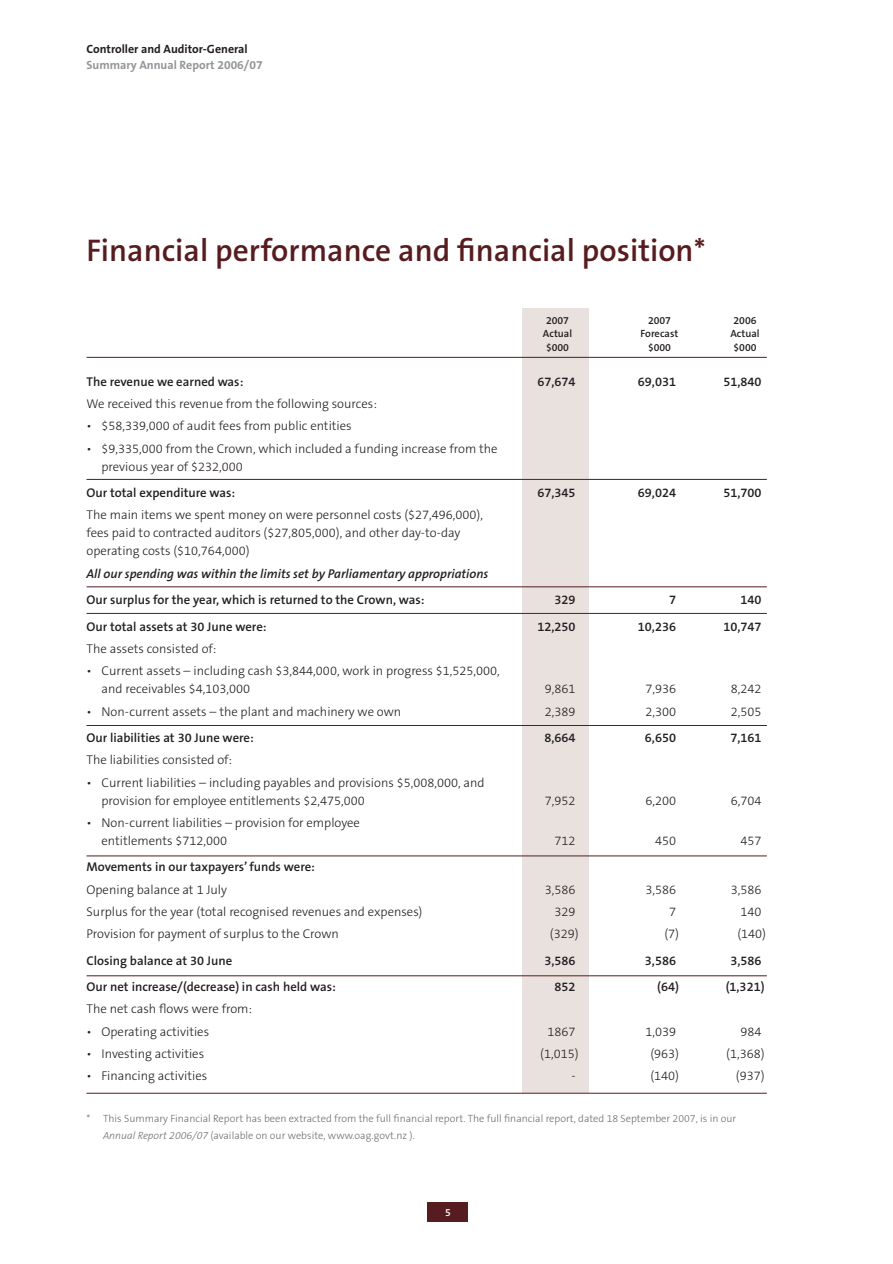
<style>
.page{position:relative;width:893px;height:1264px;background:#fff}
.page>*{position:absolute;margin:0;border:0;box-sizing:border-box;transform-origin:0 0}
.t1{font:600 31.5px "The Sans OT6";color:#571c1f}
.t2{font:300 12.75px/18px "The Sans OT3";color:#231f20}
.t3{font:600 12.75px "The Sans OT6";color:#231f20}
.t4{font:italic 600 12.75px "The Sans OT6";color:#231f20}
.t5{font:700 12px "The Sans OT7";color:#231f20}
.t6{font:700 12px "The Sans OT7";color:#939598}
.t7{font:300 10.5px/16.5px "The Sans OT3";color:#6d6e70}
.t8{font:600 10.5px "The Sans OT6";color:#231f20}
.t9{font:600 10.5px "The Sans OT6";color:#fff}
.s1{font-style:italic}
</style>
<div class="page">
<div style="left:428px;top:1202px;width:40px;height:19px;background:#571c1f"></div>
<div style="left:522px;top:308px;width:67px;height:784px;background:#e8e1de"></div>
<hr style="left:87px;top:357px;width:680px;height:1px;background:#571c1f">
<hr style="left:87px;top:479px;width:680px;height:1px;background:#571c1f">
<hr style="left:87px;top:586px;width:680px;height:1px;background:#571c1f">
<hr style="left:87px;top:613px;width:680px;height:1px;background:#571c1f">
<hr style="left:87px;top:725px;width:680px;height:1px;background:#571c1f">
<hr style="left:87px;top:855px;width:680px;height:1px;background:#571c1f">
<hr style="left:87px;top:975px;width:680px;height:1px;background:#571c1f">
<hr style="left:87px;top:1092px;width:680px;height:1px;background:#571c1f">
<p class="t5" style="left:87px;top:44px;width:163px">Controller and Auditor-General</p>
<p class="t6" style="left:87px;top:60px;width:178px">Summary Annual Report 2006/07</p>
<h1 class="t1" style="left:87px;top:237px;width:621px">Financial performance and financial position*</h1>
<p class="t8" style="left:546px;top:316px;width:25px">2007</p>
<p class="t8" style="left:648px;top:316px;width:25px">2007</p>
<p class="t8" style="left:733px;top:316px;width:25px">2006</p>
<p class="t8" style="left:543px;top:329px;width:31px">Actual</p>
<p class="t8" style="left:641px;top:329px;width:39px">Forecast</p>
<p class="t8" style="left:730px;top:329px;width:31px">Actual</p>
<p class="t8" style="left:546px;top:343px;width:25px">$000</p>
<p class="t8" style="left:648px;top:343px;width:25px">$000</p>
<p class="t8" style="left:733px;top:343px;width:25px">$000</p>
<p class="t3" style="left:87px;top:376px;width:158px">The revenue we earned was:</p>
<p class="t3" style="left:537px;top:376px;width:40px">67,674</p>
<p class="t3" style="left:638px;top:376px;width:40px">69,031</p>
<p class="t3" style="left:723px;top:376px;width:40px">51,840</p>
<p class="t2" style="left:87px;top:396px;width:292px">We received this revenue from the following sources:</p>
<p class="t2" style="left:87px;top:418px;width:267px">• $58,339,000 of audit fees from public entities</p>
<p class="t2" style="left:102px;top:440px;width:398px;text-indent:-15px">• $9,335,000 from the Crown, which included a funding increase from the previous year of $232,000</p>
<p class="t3" style="left:87px;top:488px;width:150px">Our total expenditure was:</p>
<p class="t3" style="left:537px;top:488px;width:40px">67,345</p>
<p class="t3" style="left:638px;top:488px;width:40px">69,024</p>
<p class="t3" style="left:723px;top:488px;width:40px">51,700</p>
<p class="t2" style="left:87px;top:507px;width:398px">The main items we spent money on were personnel costs ($27,496,000), fees paid to contracted auditors ($27,805,000), and other day-to-day operating costs ($10,764,000)</p>
<p class="t4" style="left:87px;top:568px;width:403px">All our spending was within the limits set by Parliamentary appropriations</p>
<p class="t3" style="left:87px;top:595px;width:339px">Our surplus for the year, which is returned to the Crown, was:</p>
<p class="t3" style="left:555px;top:595px;width:23px">329</p>
<p class="t3" style="left:669px;top:595px;width:9px">7</p>
<p class="t3" style="left:741px;top:595px;width:23px">140</p>
<p class="t3" style="left:87px;top:621px;width:182px">Our total assets at 30 June were:</p>
<p class="t3" style="left:537px;top:621px;width:40px">12,250</p>
<p class="t3" style="left:638px;top:621px;width:40px">10,236</p>
<p class="t3" style="left:723px;top:621px;width:40px">10,747</p>
<p class="t2" style="left:87px;top:641px;width:131px">The assets consisted of:</p>
<p class="t2" style="left:102px;top:663px;width:400px;text-indent:-15px">• Current assets – including cash $3,844,000, work in progress $1,525,000, and receivables $4,103,000</p>
<p class="t2" style="left:545px;top:681px;width:32px">9,861</p>
<p class="t2" style="left:645px;top:681px;width:32px">7,936</p>
<p class="t2" style="left:731px;top:681px;width:32px">8,242</p>
<p class="t2" style="left:87px;top:703px;width:316px">• Non-current assets – the plant and machinery we own</p>
<p class="t2" style="left:545px;top:703px;width:32px">2,389</p>
<p class="t2" style="left:645px;top:703px;width:32px">2,300</p>
<p class="t2" style="left:731px;top:703px;width:32px">2,505</p>
<p class="t3" style="left:87px;top:732px;width:169px">Our liabilities at 30 June were:</p>
<p class="t3" style="left:544px;top:732px;width:33px">8,664</p>
<p class="t3" style="left:645px;top:732px;width:33px">6,650</p>
<p class="t3" style="left:730px;top:732px;width:33px">7,161</p>
<p class="t2" style="left:87px;top:752px;width:147px">The liabilities consisted of:</p>
<p class="t2" style="left:102px;top:774px;width:385px;text-indent:-15px">• Current liabilities – including payables and provisions $5,008,000, and provision for employee entitlements $2,475,000</p>
<p class="t2" style="left:545px;top:792px;width:32px">7,952</p>
<p class="t2" style="left:645px;top:792px;width:32px">6,200</p>
<p class="t2" style="left:731px;top:792px;width:32px">6,704</p>
<p class="t2" style="left:102px;top:814px;width:260px;text-indent:-15px">• Non-current liabilities – provision for employee entitlements $712,000</p>
<p class="t2" style="left:555px;top:832px;width:23px">712</p>
<p class="t2" style="left:655px;top:832px;width:23px">450</p>
<p class="t2" style="left:741px;top:832px;width:23px">457</p>
<p class="t3" style="left:87px;top:862px;width:230px">Movements in our taxpayers’ funds were:</p>
<p class="t2" style="left:87px;top:881px;width:142px">Opening balance at 1 July</p>
<p class="t2" style="left:545px;top:881px;width:32px">3,586</p>
<p class="t2" style="left:645px;top:881px;width:32px">3,586</p>
<p class="t2" style="left:731px;top:881px;width:32px">3,586</p>
<p class="t2" style="left:87px;top:903px;width:337px">Surplus for the year (total recognised revenues and expenses)</p>
<p class="t2" style="left:555px;top:903px;width:23px">329</p>
<p class="t2" style="left:669px;top:903px;width:9px">7</p>
<p class="t2" style="left:741px;top:903px;width:23px">140</p>
<p class="t2" style="left:87px;top:926px;width:254px">Provision for payment of surplus to the Crown</p>
<p class="t2" style="left:550px;top:926px;width:30px">(329)</p>
<p class="t2" style="left:664px;top:926px;width:16px">(7)</p>
<p class="t2" style="left:737px;top:926px;width:30px">(140)</p>
<p class="t3" style="left:87px;top:955px;width:147px">Closing balance at 30 June</p>
<p class="t3" style="left:544px;top:955px;width:33px">3,586</p>
<p class="t3" style="left:645px;top:955px;width:33px">3,586</p>
<p class="t3" style="left:730px;top:955px;width:33px">3,586</p>
<p class="t3" style="left:87px;top:981px;width:251px">Our net increase/(decrease) in cash held was:</p>
<p class="t3" style="left:555px;top:981px;width:23px">852</p>
<p class="t3" style="left:657px;top:981px;width:23px">(64)</p>
<p class="t3" style="left:726px;top:981px;width:40px">(1,321)</p>
<p class="t2" style="left:87px;top:1001px;width:167px">The net cash flows were from:</p>
<p class="t2" style="left:87px;top:1023px;width:124px">• Operating activities</p>
<p class="t2" style="left:547px;top:1023px;width:30px">1867</p>
<p class="t2" style="left:645px;top:1023px;width:32px">1,039</p>
<p class="t2" style="left:741px;top:1023px;width:23px">984</p>
<p class="t2" style="left:87px;top:1045px;width:119px">• Investing activities</p>
<p class="t2" style="left:540px;top:1045px;width:40px">(1,015)</p>
<p class="t2" style="left:650px;top:1045px;width:30px">(963)</p>
<p class="t2" style="left:726px;top:1045px;width:40px">(1,368)</p>
<p class="t2" style="left:87px;top:1068px;width:122px">• Financing activities</p>
<p class="t2" style="left:571px;top:1068px;width:6px">-</p>
<p class="t2" style="left:650px;top:1068px;width:30px">(140)</p>
<p class="t2" style="left:736px;top:1068px;width:30px">(937)</p>
<p class="t7" style="left:103px;top:1111px;width:635px;text-indent:-17px">* This Summary Financial Report has been extracted from the full financial report. The full financial report, dated 18 September 2007, is in our<br><span class="s1">Annual Report 2006/07</span> (available on our website, www.oag.govt.nz ).</p>
<p class="t9" style="left:445px;top:1208px;width:7px">5</p>
</div>
